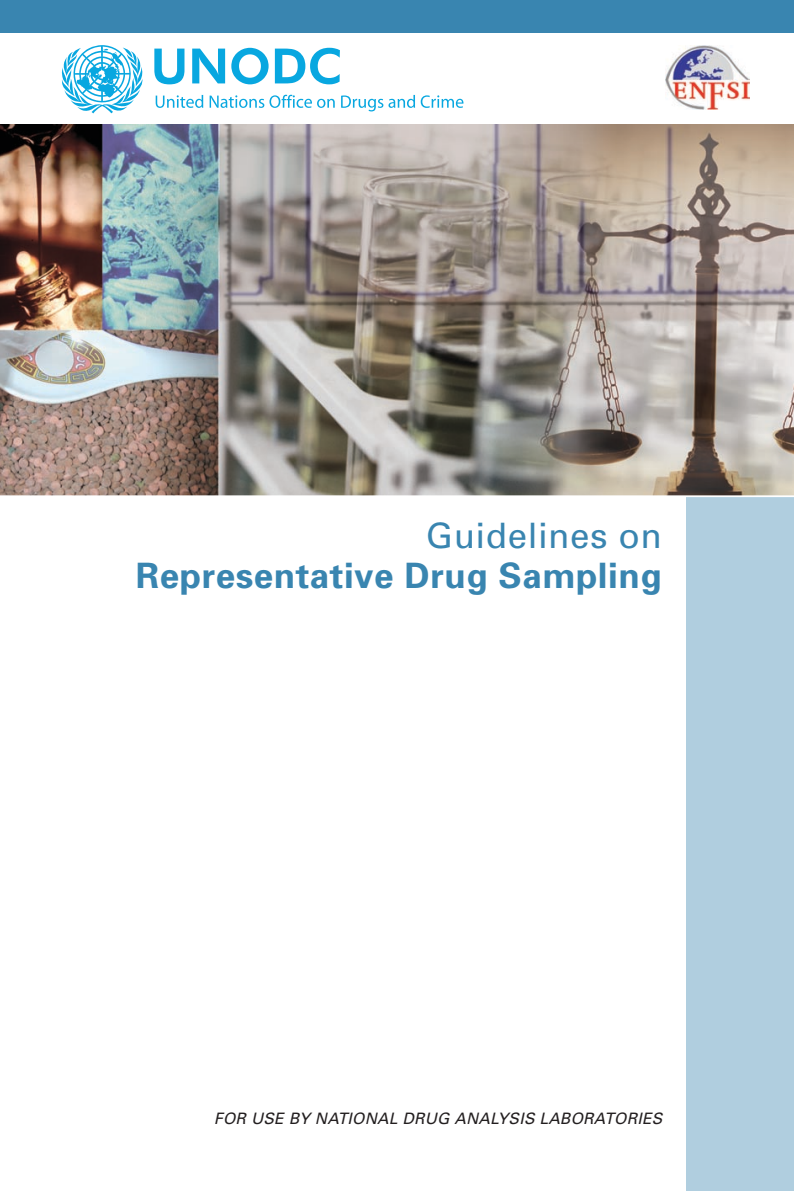
<style>
.page{position:relative;width:794px;height:1191px;background:#fff}
.page>*{position:absolute;margin:0;border:0;box-sizing:border-box;transform-origin:0 0}
.t1{font:700 35px "Univers";letter-spacing:.015em;color:#3985b0}
.t2{font:35px "Univers";letter-spacing:.015em;color:#3985b0}
.t3{font:italic 15.75px "Univers";letter-spacing:.015em;color:#231f20}
</style>
<div class="page">
<div style="left:0;top:0;width:794px;height:32px;background:#3985b0"></div>
<img style="left:0;top:124px;width:794px;height:371px">
<div style="left:686px;top:496px;width:108px;height:695px;background:#b0cedf"></div>
<hr style="left:0;top:495px;width:794px;height:2px;background:#fff">
<svg style="left:154px;top:49px;width:30px;height:35px"></svg>
<svg style="left:192px;top:49px;width:33px;height:34px"></svg>
<svg style="left:231px;top:48px;width:37px;height:36px"></svg>
<svg style="left:275px;top:48px;width:65px;height:36px"></svg>
<svg style="left:62px;top:45px;width:81px;height:68px"></svg>
<svg style="left:156px;top:95px;width:47px;height:13px"></svg>
<svg style="left:210px;top:95px;width:125px;height:13px"></svg>
<svg style="left:341px;top:95px;width:74px;height:16px"></svg>
<svg style="left:421px;top:95px;width:42px;height:13px"></svg>
<img style="left:665px;top:46px;width:85px;height:64px">
<h1 class="t2" style="left:426px;top:515px;width:237px">Guidelines on</h1>
<h1 class="t1" style="left:136px;top:554px;width:527px">Representative Drug Sampling</h1>
<p class="t3" style="left:214px;top:1108px;width:450px">FOR USE BY NATIONAL DRUG ANALYSIS LABORATORIES</p>
</div>
